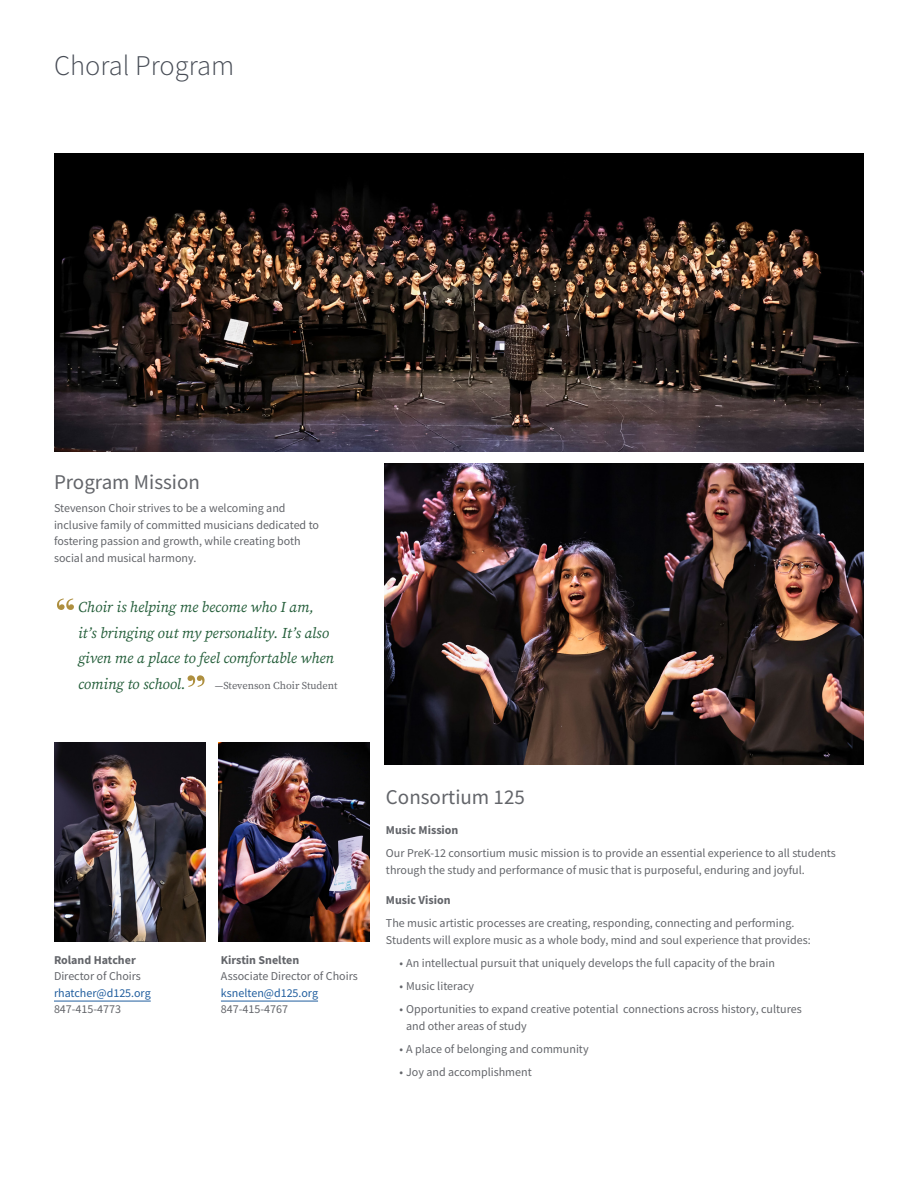
<style>
.page{position:relative;width:918px;height:1188px;background:#fff}
.page>*{position:absolute;margin:0;border:0;box-sizing:border-box;transform-origin:0 0}
.t1{font:51px "Bodoni Svty Two SCITCTT";color:#ae8f3f}
.t2{font:300 28.5px "Source Sans Pro";color:#474c55}
.t3{font:21px "Source Sans Pro";color:#63656a}
.t4{font:italic 15px/25.5px "Source Serif Pro";color:#235d39}
.t5{font:12px/16.5px "Source Sans Pro";color:#63656a}
.t6{font:700 12px "Source Sans Pro";color:#63656a}
.t7{font:12px "Source Sans Pro";color:#215e9e}
.t8{font:10.5px "Source Serif Pro";color:#63656a}
</style>
<div class="page">
<img style="left:385px;top:464px;width:479px;height:301px">
<hr style="left:54px;top:1001px;width:97px;height:1px;background:#215e9e">
<hr style="left:221px;top:1001px;width:97px;height:1px;background:#215e9e">
<img style="left:54px;top:153px;width:810px;height:298px">
<img style="left:54px;top:743px;width:151px;height:198px">
<img style="left:219px;top:742px;width:151px;height:199px">
<h2 class="t2" style="left:54px;top:48px;width:182px">Choral Program</h2>
<h3 class="t3" style="left:54px;top:468px;width:147px">Program Mission</h3>
<p class="t5" style="left:54px;top:500px;width:267px">Stevenson Choir strives to be a welcoming and inclusive family of committed musicians dedicated to fostering passion and growth, while creating both social and musical harmony.</p>
<h1 class="t1" style="left:54px;top:587px;width:24px">“</h1>
<p class="t4" style="left:78px;top:595px;width:258px">Choir is helping me become who I am, it’s bringing out my personality. It’s also given me a place to feel comfortable when coming to school.</p>
<h1 class="t1" style="left:185px;top:664px;width:24px">”</h1>
<p class="t8" style="left:215px;top:678px;width:124px">—Stevenson Choir Student</p>
<p class="t6" style="left:54px;top:951px;width:83px">Roland Hatcher</p>
<p class="t5" style="left:54px;top:968px;width:89px">Director of Choirs</p>
<p class="t7" style="left:54px;top:985px;width:98px">rhatcher@d125.org</p>
<p class="t5" style="left:54px;top:1001px;width:69px">847-415-4773</p>
<p class="t6" style="left:221px;top:951px;width:80px">Kirstin Snelten</p>
<p class="t5" style="left:221px;top:968px;width:138px">Associate Director of Choirs</p>
<p class="t7" style="left:221px;top:985px;width:99px">ksnelten@d125.org</p>
<p class="t5" style="left:221px;top:1001px;width:69px">847-415-4767</p>
<h3 class="t3" style="left:386px;top:784px;width:140px">Consortium 125</h3>
<p class="t6" style="left:386px;top:822px;width:74px">Music Mission</p>
<p class="t5" style="left:386px;top:845px;width:451px">Our PreK-12 consortium music mission is to provide an essential experience to all students through the study and performance of music that is purposeful, enduring and joyful.</p>
<p class="t6" style="left:386px;top:892px;width:66px">Music Vision</p>
<p class="t5" style="left:386px;top:915px;width:426px">The music artistic processes are creating, responding, connecting and performing.<br>Students will explore music as a whole body, mind and soul experience that provides:</p>
<p class="t5" style="left:399px;top:955px;width:377px">• An intellectual pursuit that uniquely develops the full capacity of the brain</p>
<p class="t5" style="left:399px;top:978px;width:76px">• Music literacy</p>
<p class="t5" style="left:406px;top:1001px;width:397px;text-indent:-7px">• Opportunities to expand creative potential connections across history, cultures and other areas of study</p>
<p class="t5" style="left:399px;top:1041px;width:191px">• A place of belonging and community</p>
<p class="t5" style="left:399px;top:1064px;width:134px">• Joy and accomplishment</p>
</div>
